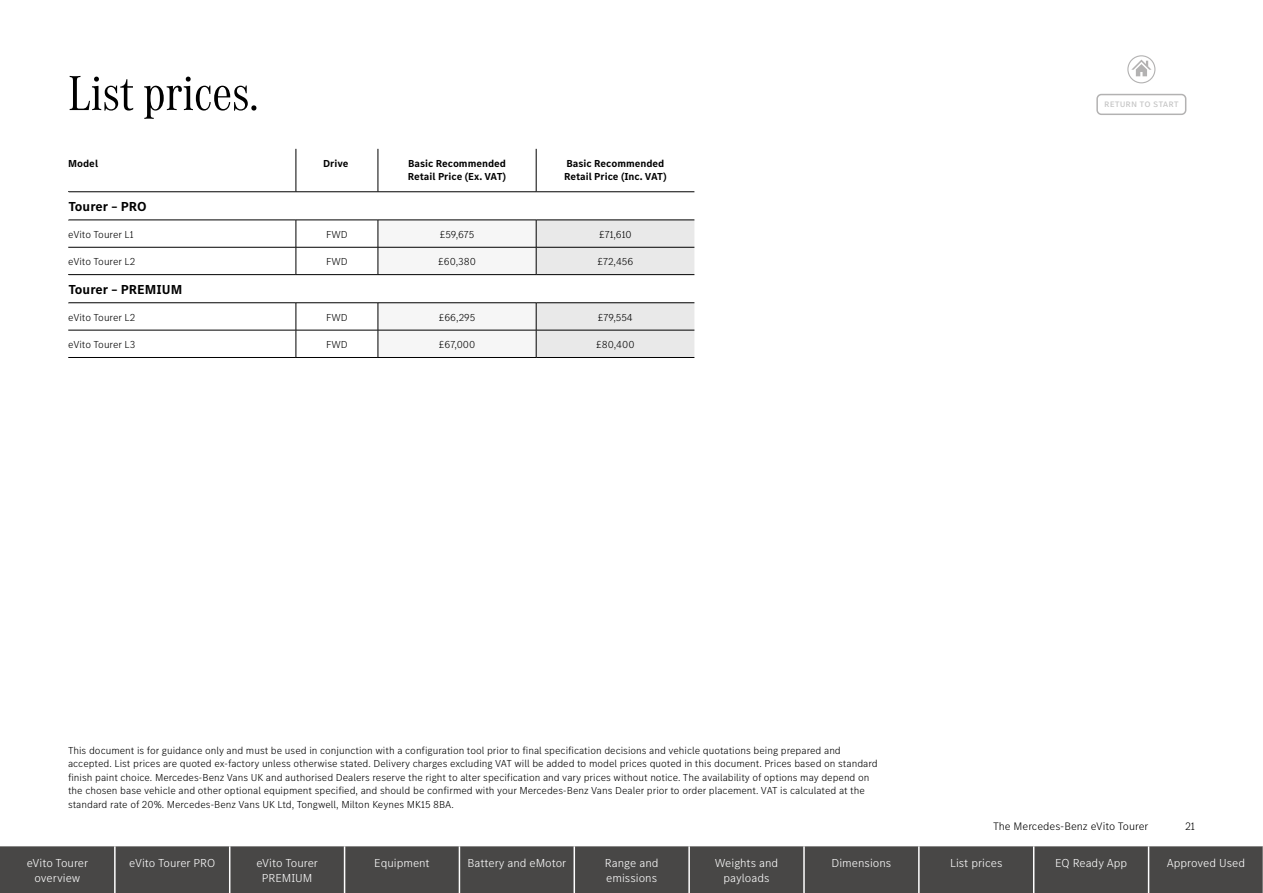
<style>
.page{position:relative;width:1263px;height:893px;background:#fff}
.page>*{position:absolute;margin:0;border:0;box-sizing:border-box;transform-origin:0 0}
.t1{font:51px "MB Corpo A Title Cond";color:#000}
.t2{font:700 13.5px "MB Corpo S Text";color:#000}
.t3{font:300 12px/15px "MB Corpo S Text";color:#fff;text-align:center}
.t4{font:300 11.25px "MB Corpo S Text";color:#000}
.t5{font:300 10.5px/13.5px "MB Corpo S Text";color:#000}
.t6{font:700 10.5px/12.8px "MB Corpo S Text";color:#000}
.t7{font:10.5px "MB Corpo S Text";color:#c6c6c6}
</style>
<div class="page">
<svg style="left:68px;top:149px;width:626px;height:208px"></svg>
<svg style="left:379px;top:149px;width:315px;height:42px"></svg>
<hr style="left:68px;top:191px;width:228px;height:1px;background:#000">
<hr style="left:296px;top:191px;width:82px;height:1px;background:#000">
<hr style="left:378px;top:191px;width:158px;height:1px;background:#000">
<hr style="left:536px;top:191px;width:158px;height:1px;background:#000">
<hr style="left:68px;top:220px;width:228px;height:1px;background:#000">
<hr style="left:296px;top:220px;width:82px;height:1px;background:#000">
<hr style="left:68px;top:247px;width:228px;height:1px;background:#000">
<hr style="left:296px;top:247px;width:82px;height:1px;background:#000">
<hr style="left:68px;top:274px;width:228px;height:1px;background:#000">
<hr style="left:296px;top:274px;width:82px;height:1px;background:#000">
<hr style="left:68px;top:302px;width:228px;height:1px;background:#000">
<hr style="left:296px;top:302px;width:82px;height:1px;background:#000">
<hr style="left:68px;top:330px;width:228px;height:1px;background:#000">
<hr style="left:296px;top:330px;width:82px;height:1px;background:#000">
<hr style="left:68px;top:357px;width:228px;height:1px;background:#000">
<hr style="left:296px;top:357px;width:82px;height:1px;background:#000">
<hr style="left:378px;top:357px;width:158px;height:1px;background:#000">
<hr style="left:536px;top:357px;width:158px;height:1px;background:#000">
<svg style="left:68px;top:192px;width:1px;height:28px"></svg>
<svg style="left:68px;top:275px;width:1px;height:28px"></svg>
<svg style="left:296px;top:220px;width:1px;height:54px"></svg>
<svg style="left:296px;top:303px;width:1px;height:54px"></svg>
<svg style="left:378px;top:220px;width:316px;height:137px"></svg>
<hr style="left:296px;top:149px;width:1px;height:43px;background:#000">
<hr style="left:378px;top:149px;width:1px;height:43px;background:#000">
<hr style="left:536px;top:149px;width:1px;height:43px;background:#000">
<div style="left:1px;top:846px;width:1261px;height:47px;background:#484746"></div>
<hr style="left:114px;top:846px;width:2px;height:47px;background:#fff">
<hr style="left:229px;top:846px;width:1px;height:47px;background:#fff">
<hr style="left:344px;top:846px;width:1px;height:47px;background:#fff">
<hr style="left:459px;top:846px;width:1px;height:47px;background:#fff">
<hr style="left:573px;top:846px;width:2px;height:47px;background:#fff">
<hr style="left:688px;top:846px;width:2px;height:47px;background:#fff">
<hr style="left:803px;top:846px;width:2px;height:47px;background:#fff">
<hr style="left:918px;top:846px;width:2px;height:47px;background:#fff">
<hr style="left:1033px;top:846px;width:1px;height:47px;background:#fff">
<hr style="left:1148px;top:846px;width:1px;height:47px;background:#fff">
<hr style="left:0;top:846px;width:1px;height:47px;background:#484746">
<div style="left:1127px;top:55px;width:28px;height:28px;border:1px solid #b3b2b2;border-radius:50%"></div>
<svg style="left:1131px;top:60px;width:20px;height:16px"></svg>
<div style="left:1096px;top:94px;width:90px;height:21px;border:2px solid #b3b2b2;border-radius:4px"></div>
<h1 class="t1" style="left:68px;top:60px;width:192px">List prices.</h1>
<p class="t6" style="left:68px;top:157px;width:31px">Model</p>
<p class="t6" style="left:323px;top:157px;width:27px">Drive</p>
<p class="t6" style="left:408px;top:157px;width:100px">Basic Recommended<br>Retail Price (Ex. VAT)</p>
<p class="t6" style="left:564px;top:157px;width:104px">Basic Recommended<br>Retail Price (Inc. VAT)</p>
<p class="t2" style="left:68px;top:198px;width:80px">Tourer – PRO</p>
<p class="t5" style="left:68px;top:227px;width:67px">eVito Tourer L1</p>
<p class="t5" style="left:326px;top:227px;width:23px">FWD</p>
<p class="t5" style="left:440px;top:227px;width:36px">£59,675</p>
<p class="t5" style="left:599px;top:227px;width:34px">£71,610</p>
<p class="t5" style="left:68px;top:255px;width:69px">eVito Tourer L2</p>
<p class="t5" style="left:326px;top:255px;width:23px">FWD</p>
<p class="t5" style="left:438px;top:255px;width:39px">£60,380</p>
<p class="t5" style="left:597px;top:255px;width:38px">£72,456</p>
<p class="t2" style="left:68px;top:281px;width:115px">Tourer – PREMIUM</p>
<p class="t5" style="left:68px;top:310px;width:69px">eVito Tourer L2</p>
<p class="t5" style="left:326px;top:310px;width:23px">FWD</p>
<p class="t5" style="left:439px;top:310px;width:38px">£66,295</p>
<p class="t5" style="left:598px;top:310px;width:36px">£79,554</p>
<p class="t5" style="left:68px;top:337px;width:69px">eVito Tourer L3</p>
<p class="t5" style="left:326px;top:337px;width:23px">FWD</p>
<p class="t5" style="left:439px;top:337px;width:38px">£67,000</p>
<p class="t5" style="left:596px;top:337px;width:40px">£80,400</p>
<p class="t7" style="left:1104px;top:97px;width:76px">return to start</p>
<p class="t5" style="left:68px;top:743px;width:811px">This document is for guidance only and must be used in conjunction with a configuration tool prior to final specification decisions and vehicle quotations being prepared and accepted. List prices are quoted ex-factory unless otherwise stated. Delivery charges excluding VAT will be added to model prices quoted in this document. Prices based on standard finish paint choice. Mercedes-Benz Vans UK and authorised Dealers reserve the right to alter specification and vary prices without notice. The availability of options may depend on the chosen base vehicle and other optional equipment specified, and should be confirmed with your Mercedes-Benz Vans Dealer prior to order placement. VAT is calculated at the standard rate of 20%. Mercedes-Benz Vans UK Ltd, Tongwell, Milton Keynes MK15 8BA.</p>
<p class="t4" style="left:993px;top:819px;width:157px">The Mercedes-Benz eVito Tourer</p>
<p class="t4" style="left:1185px;top:819px;width:11px">21</p>
<p class="t3" style="left:27px;top:855px;width:63px">eVito Tourer overview</p>
<p class="t3" style="left:129px;top:855px;width:88px">eVito Tourer PRO</p>
<p class="t3" style="left:256px;top:855px;width:63px">eVito Tourer<br>PREMIUM</p>
<p class="t3" style="left:374px;top:855px;width:57px">Equipment</p>
<p class="t3" style="left:468px;top:855px;width:100px">Battery and eMotor</p>
<p class="t3" style="left:605px;top:855px;width:55px;text-align:left">Range and emissions</p>
<p class="t3" style="left:715px;top:855px;width:65px">Weights and payloads</p>
<p class="t3" style="left:831px;top:855px;width:61px">Dimensions</p>
<p class="t3" style="left:950px;top:855px;width:54px">List prices</p>
<p class="t3" style="left:1055px;top:855px;width:74px">EQ Ready App</p>
<p class="t3" style="left:1167px;top:855px;width:80px">Approved Used</p>
</div>
